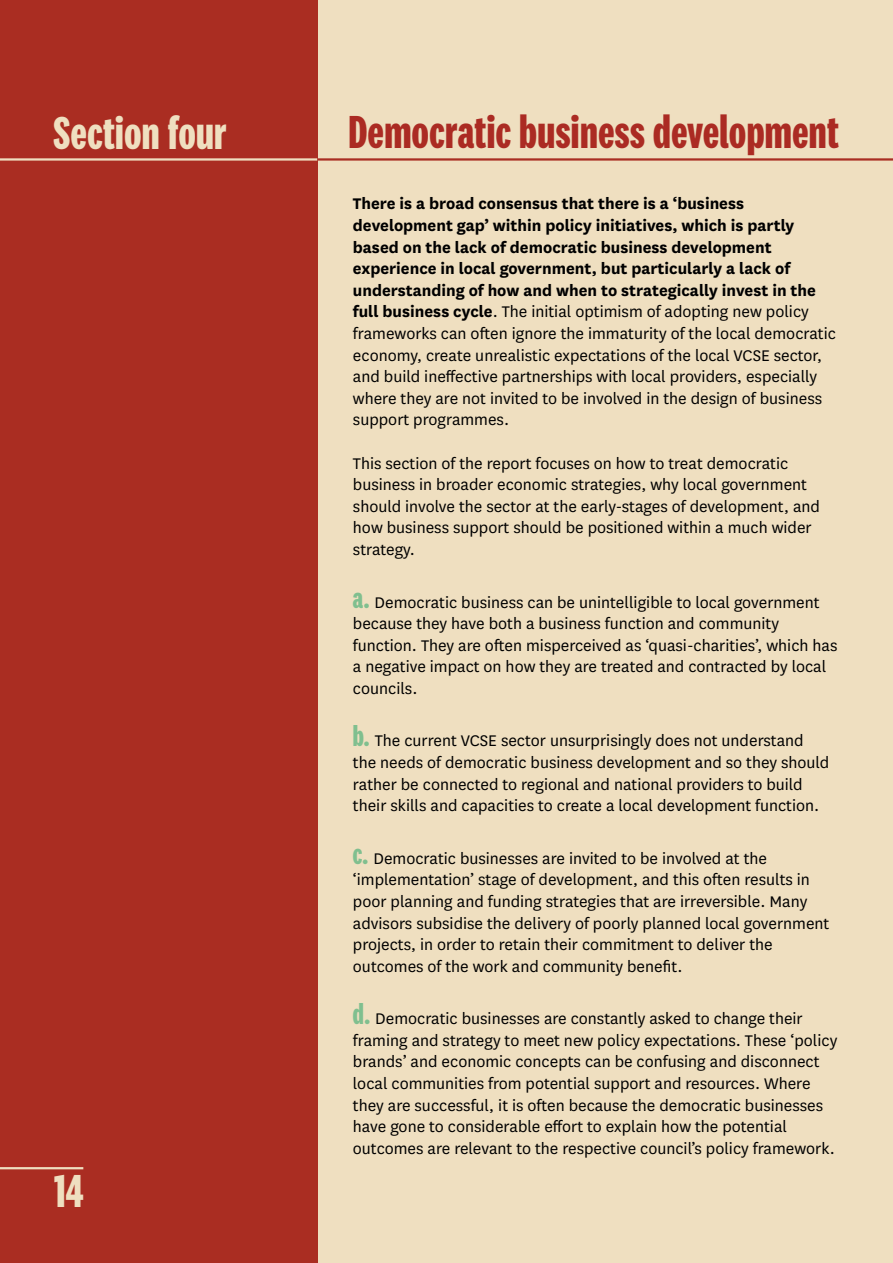
<style>
.page{position:relative;width:893px;height:1263px;background:#fff}
.page>*{position:absolute;margin:0;border:0;box-sizing:border-box;transform-origin:0 0}
.t1{font:700 48px "National 2 Compressed";letter-spacing:.01em;color:#ab2b23}
.t2{font:700 48px "National 2 Compressed";letter-spacing:.01em;color:#efdfc0}
.t3{font:18px/21.6px "National";color:#000}
.s1{font-weight:700}
.s2{font-family:"National 2 Compressed";font-weight:700;font-size:30px;color:#80bf8f}
</style>
<div class="page">
<div style="left:317px;top:0;width:576px;height:1263px;background:#efdfc0"></div>
<div style="left:0;top:0;width:317px;height:1263px;background:#aa2d22"></div>
<hr style="left:0;top:158px;width:317px;height:3px;background:#efdfc0">
<hr style="left:317px;top:158px;width:576px;height:3px;background:#a92d22">
<hr style="left:0;top:1167px;width:83px;height:2px;background:#efdfc0">
<h1 class="t2" style="left:54px;top:107px;width:174px">Section four</h1>
<h1 class="t1" style="left:348px;top:106px;width:492px">Democratic business development</h1>
<h1 class="t2" style="left:54px;top:1165px;width:31px">14</h1>
<p class="t3" style="left:353px;top:192px;width:484px"><span class="s1">There is a broad consensus that there is a ‘business development gap’ within policy initiatives, which is partly based on the lack of democratic business development experience in local government, but particularly a lack of understanding of how and when to strategically invest in the full business cycle</span>. The initial optimism of adopting new policy frameworks can often ignore the immaturity of the local democratic economy, create unrealistic expectations of the local VCSE sector, and build ineffective partnerships with local providers, especially where they are not invited to be involved in the design of business support programmes.</p>
<p class="t3" style="left:353px;top:451px;width:469px">This section of the report focuses on how to treat democratic business in broader economic strategies, why local government should involve the sector at the early-stages of development, and how business support should be positioned within a much wider strategy.</p>
<p class="t3" style="left:353px;top:590px;width:486px"><span class="s2">a.</span> Democratic business can be unintelligible to local government because they have both a business function and community function. They are often misperceived as ‘quasi-charities’, which has a negative impact on how they are treated and contracted by local councils.</p>
<p class="t3" style="left:353px;top:729px;width:478px"><span class="s2">b.</span> The current VCSE sector unsurprisingly does not understand the needs of democratic business development and so they should rather be connected to regional and national providers to build their skills and capacities to create a local development function.</p>
<p class="t3" style="left:353px;top:847px;width:478px"><span class="s2">c.</span> Democratic businesses are invited to be involved at the ‘implementation’ stage of development, and this often results in poor planning and funding strategies that are irreversible. Many advisors subsidise the delivery of poorly planned local government projects, in order to retain their commitment to deliver the outcomes of the work and community benefit.</p>
<p class="t3" style="left:353px;top:1007px;width:486px"><span class="s2">d.</span> Democratic businesses are constantly asked to change their framing and strategy to meet new policy expectations. These ‘policy brands’ and economic concepts can be confusing and disconnect local communities from potential support and resources. Where they are successful, it is often because the democratic businesses have gone to considerable effort to explain how the potential outcomes are relevant to the respective council’s policy framework.</p>
</div>
